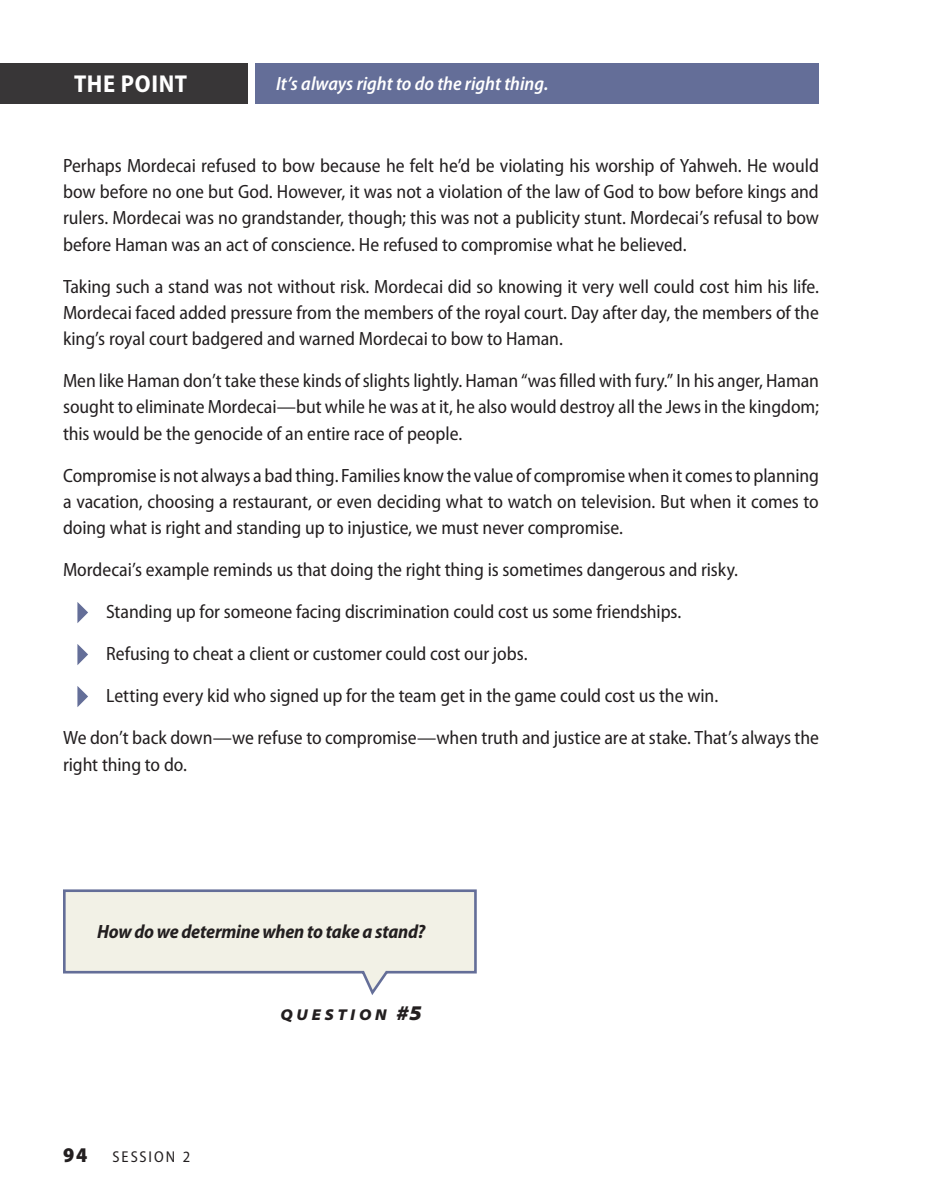
<style>
.page{position:relative;width:945px;height:1197px;background:#fff}
.page>*{position:absolute;margin:0;border:0;box-sizing:border-box;transform-origin:0 0}
.t1{font:700 semi-condensed 24.5px "Myriad Pro";letter-spacing:.025em;color:#fff}
.t2{font:900 semi-condensed 21px "Myriad Pro";color:#231f20}
.t3{font:semi-condensed 19.25px/26.2px "Myriad Pro";letter-spacing:-.005em;color:#231f20;text-align:justify}
.t4{font:italic 600 semi-condensed 19.25px "Myriad Pro";color:#fff}
.t5{font:italic 700 semi-condensed 19.25px "Myriad Pro";letter-spacing:-.01em;color:#231f20}
.t6{font:italic 900 semi-expanded 15.75px "Myriad Pro";letter-spacing:.235em;color:#231f20}
.t7{font:semi-condensed 15.75px "Myriad Pro";letter-spacing:.12em;color:#231f20}
.s1{font-size:21px}
</style>
<div class="page">
<div style="left:0;top:63px;width:248px;height:40px;background:#383637"></div>
<div style="left:255px;top:63px;width:564px;height:40px;background:#646e98"></div>
<svg style="left:77px;top:602px;width:11px;height:21px"></svg>
<svg style="left:77px;top:644px;width:11px;height:21px"></svg>
<svg style="left:77px;top:686px;width:11px;height:21px"></svg>
<svg style="left:63px;top:889px;width:414px;height:106px"></svg>
<p class="t1" style="left:74px;top:70px;width:115px">THE POINT</p>
<p class="t4" style="left:276px;top:74px;width:274px">It’s always right to do the right thing.</p>
<p class="t3" style="left:63px;top:153px;width:758px">Perhaps Mordecai refused to bow because he felt he’d be violating his worship of Yahweh. He would bow before no one but God. However, it was not a violation of the law of God to bow before kings and rulers. Mordecai was no grandstander, though; this was not a publicity stunt. Mordecai’s refusal to bow before Haman was an act of conscience. He refused to compromise what he believed.</p>
<p class="t3" style="left:63px;top:274px;width:758px">Taking such a stand was not without risk. Mordecai did so knowing it very well could cost him his life.<br>Mordecai faced added pressure from the members of the royal court. Day after day, the members of the king’s royal court badgered and warned Mordecai to bow to Haman.</p>
<p class="t3" style="left:63px;top:368px;width:758px">Men like Haman don’t take these kinds of slights lightly. Haman “was filled with fury.” In his anger, Haman sought to eliminate Mordecai—but while he was at it, he also would destroy all the Jews in the kingdom; this would be the genocide of an entire race of people.</p>
<p class="t3" style="left:63px;top:463px;width:758px">Compromise is not always a bad thing. Families know the value of compromise when it comes to planning a vacation, choosing a restaurant, or even deciding what to watch on television. But when it comes to doing what is right and standing up to injustice, we must never compromise.</p>
<p class="t3" style="left:63px;top:557px;width:677px">Mordecai’s example reminds us that doing the right thing is sometimes dangerous and risky.</p>
<p class="t3" style="left:106px;top:599px;width:577px">Standing up for someone facing discrimination could cost us some friendships.</p>
<p class="t3" style="left:106px;top:641px;width:423px">Refusing to cheat a client or customer could cost our jobs.</p>
<p class="t3" style="left:106px;top:683px;width:614px">Letting every kid who signed up for the team get in the game could cost us the win.</p>
<p class="t3" style="left:63px;top:725px;width:757px">We don’t back down—we refuse to compromise—when truth and justice are at stake. That’s always the</p>
<p class="t3" style="left:63px;top:751px;width:126px">right thing to do.</p>
<p class="t5" style="left:97px;top:921px;width:330px">How do we determine when to take a stand?</p>
<p class="t2" style="left:63px;top:1143px;width:26px">94</p>
<p class="t7" style="left:113px;top:1149px;width:79px">SESSION 2</p>
<p class="t6" style="left:280px;top:1006px;width:143px">QUESTION <span class="s1">#5</span></p>
</div>
